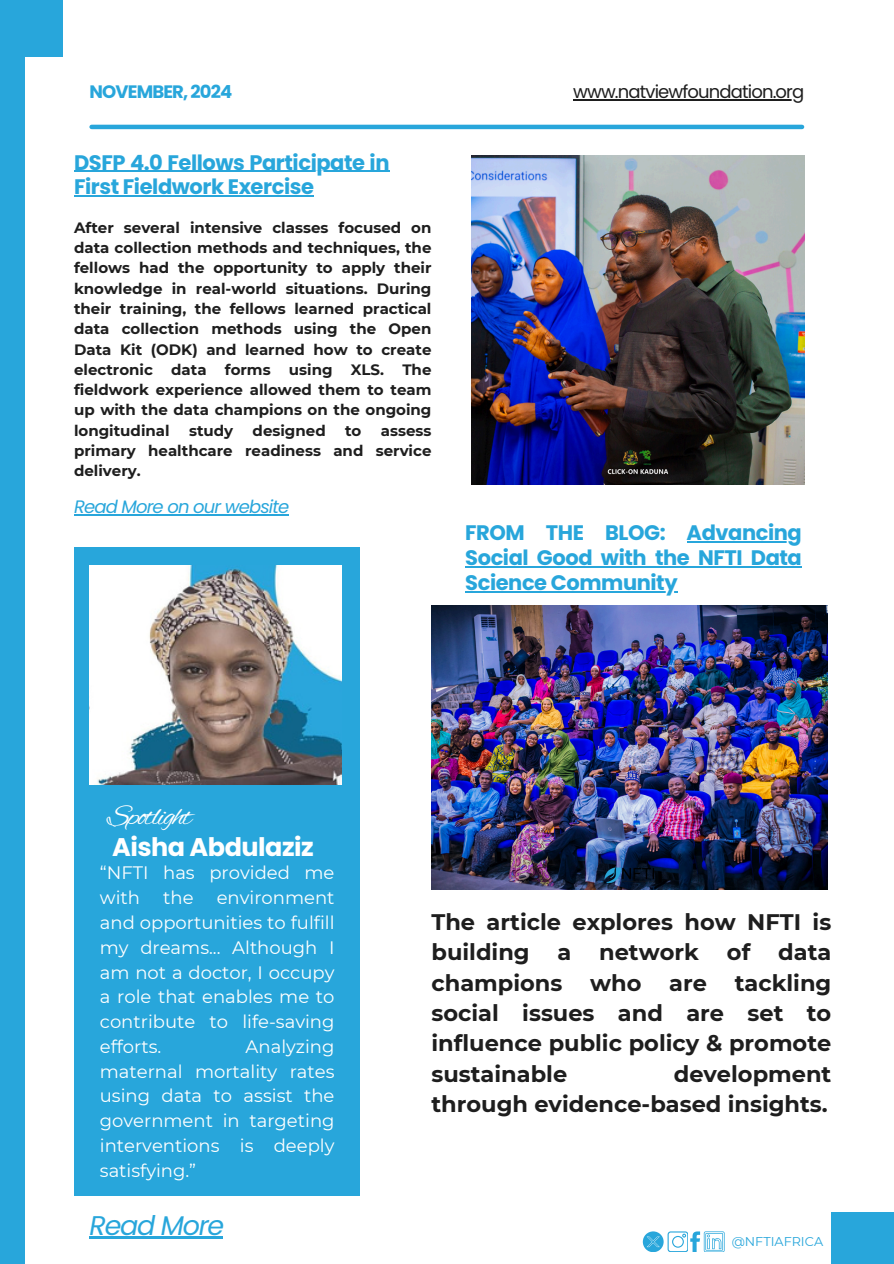
<style>
.page{position:relative;width:894px;height:1264px;background:#fff}
.page>*{position:absolute;margin:0;border:0;box-sizing:border-box;transform-origin:0 0}
.t1{font:30px "Alex Brush";letter-spacing:-.05em;color:#fff}
.t2{font:italic 27px "Poppins";letter-spacing:-.05em;color:#28a6db}
.t3{font:700 25.5px "Poppins";letter-spacing:-.02em;color:#fff}
.t4{font:700 22.5px/30.3px "Montserrat";color:#1e1e1e;text-align:justify}
.t5{font:700 21px/24.8px "Poppins";letter-spacing:-.02em;color:#28a6db}
.t6{font:18px/24.8px "Montserrat";color:#fff;text-align:justify}
.t7{font:18px "Poppins";letter-spacing:-.05em;color:#1e1e1e}
.t8{font:italic 18px "Poppins";letter-spacing:-.05em;color:#28a6db}
.t9{font:700 18px "Poppins";letter-spacing:-.05em;color:#28a6db}
.t10{font:700 15px/20.2px "Montserrat";color:#1e1e1e;text-align:justify}
.t11{font:12.75px "Montserrat";color:#28a6db}
</style>
<div class="page">
<div style="left:0;top:0;width:24px;height:1263px;background:#28a6db"></div>
<img style="left:471px;top:156px;width:333px;height:328px">
<div style="left:0;top:0;width:63px;height:56px;background:#28a6db"></div>
<div style="left:831px;top:1212px;width:62px;height:51px;background:#28a6db"></div>
<div style="left:74px;top:547px;width:286px;height:648px;background:#28a6db"></div>
<img style="left:90px;top:565px;width:252px;height:219px">
<img style="left:431px;top:605px;width:396px;height:284px">
<hr style="left:92px;top:125px;width:709px;height:4px;background:#28a6db">
<hr style="left:573px;top:99px;width:230px;height:1px;background:#1e1e1e">
<hr style="left:74px;top:171px;width:315px;height:1px;background:#28a6db">
<hr style="left:74px;top:195px;width:239px;height:2px;background:#28a6db">
<hr style="left:74px;top:514px;width:214px;height:1px;background:#28a6db">
<hr style="left:90px;top:1236px;width:133px;height:2px;background:#28a6db">
<svg style="left:642px;top:1231px;width:81px;height:20px"></svg>
<hr style="left:686px;top:541px;width:115px;height:1px;background:#28a6db">
<hr style="left:465px;top:566px;width:336px;height:1px;background:#28a6db">
<hr style="left:465px;top:591px;width:212px;height:1px;background:#28a6db">
<p class="t9" style="left:90px;top:79px;width:144px">NOVEMBER, 2024</p>
<p class="t7" style="left:573px;top:79px;width:232px">www.natviewfoundation.org</p>
<h6 class="t5" style="left:74px;top:150px;width:317px">DSFP 4.0 Fellows Participate in<br>First Fieldwork Exercise</h6>
<p class="t10" style="left:74px;top:217px;width:359px">After several intensive classes focused on data collection methods and techniques, the fellows had the opportunity to apply their knowledge in real-world situations. During their training, the fellows learned practical data collection methods using the Open Data Kit (ODK) and learned how to create electronic data forms using XLS. The fieldwork experience allowed them to team up with the data champions on the ongoing longitudinal</p>
<p class="t10" style="left:189px;top:420px;width:46px">study</p>
<p class="t10" style="left:252px;top:420px;width:75px">designed</p>
<p class="t10" style="left:345px;top:420px;width:18px">to</p>
<p class="t10" style="left:74px;top:420px;width:359px;text-indent:307px">assess primary healthcare readiness and service delivery.</p>
<h4 class="t8" style="left:74px;top:494px;width:217px">Read More on our website</h4>
<h6 class="t1" style="left:107px;top:799px;width:86px">Spotlight</h6>
<h2 class="t3" style="left:112px;top:828px;width:203px">Aisha Abdulaziz</h2>
<h1 class="t6" style="left:100px;top:860px;width:236px">“NFTI has provided me with</h1>
<h1 class="t6" style="left:100px;top:885px;width:236px;text-indent:117px">environment and opportunities to fulfill my dreams... Although I am not a doctor, I occupy a role that enables me to contribute to life-saving efforts.</h1>
<h1 class="t6" style="left:163px;top:885px;width:32px">the</h1>
<h1 class="t6" style="left:100px;top:1033px;width:236px;text-indent:146px">Analyzing maternal mortality rates using data to assist the government in targeting interventions is deeply satisfying.”</h1>
<p class="t2" style="left:90px;top:1206px;width:136px">Read More</p>
<p class="t5" style="left:465px;top:520px;width:338px;text-align:right">Advancing<br>Social Good with the NFTI Data</p>
<p class="t5" style="left:465px;top:570px;width:214px">Science Community</p>
<h3 class="t5" style="left:465px;top:520px;width:202px">FROM THE BLOG:</h3>
<p class="t4" style="left:431px;top:906px;width:401px">The article explores how NFTI is building a network of data champions who are tackling social issues and are set to influence public policy &amp; promote sustainable</p>
<p class="t4" style="left:431px;top:1058px;width:401px;text-align:right">development<br>through evidence-based insights.</p>
<h4 class="t11" style="left:731px;top:1233px;width:93px">@NFTIAFRICA</h4>
</div>
